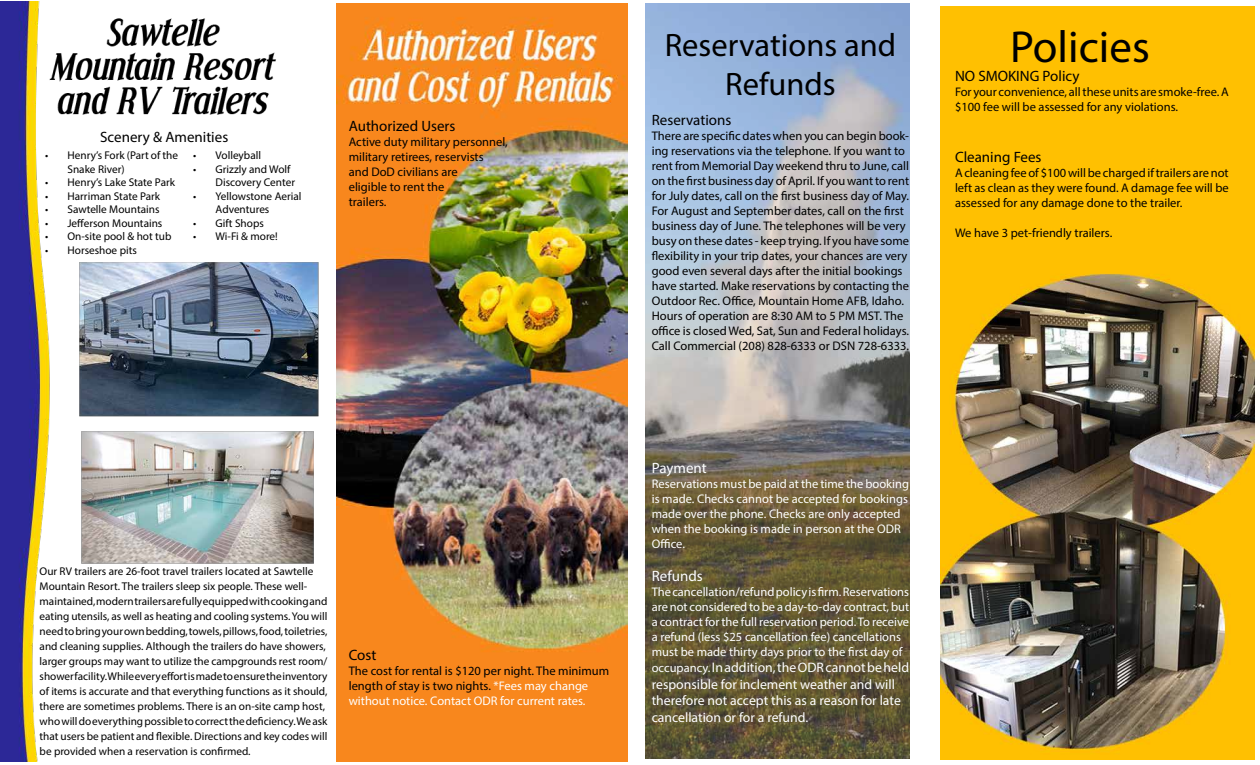
<style>
.page{position:relative;width:1260px;height:765px;background:#fff}
.page>*{position:absolute;margin:0;border:0;box-sizing:border-box;transform-origin:0 0}
.t1{font:45px "Myriad Pro";color:#000}
.t2{font:32.5px/39px "Myriad Pro";color:#000;text-align:center}
.t3{font:15px "Myriad Pro";color:#000}
.t4{font:15px "Myriad Pro";color:#fff}
.t5{font:13.75px/16.5px "Myriad Pro";color:#fff}
.t6{font:12.5px/15px "Myriad Pro";color:#000}
.t7{font:12.5px/15px "Myriad Pro";color:#fff}
.t8{font:11.25px/15px "Myriad Pro";color:#000}
.s1{color:#fff}
.s2{font-size:12.5px}
</style>
<div class="page">
<img style="left:940px;top:6px;width:315px;height:754px">
<img style="left:337px;top:4px;width:290px;height:757px">
<img style="left:0;top:1px;width:319px;height:760px">
<img style="left:645px;top:3px;width:264px;height:756px">
<p class="t3" style="left:100px;top:128px;width:130px">Scenery &amp; Amenities</p>
<p class="t8" style="left:68px;top:149px;width:112px;line-height:13.5px;text-indent:-22px">• Henry’s Fork (Part of the<br>Snake River)</p>
<p class="t8" style="left:45px;top:175px;width:132px">• Henry’s Lake State Park</p>
<p class="t8" style="left:45px;top:188px;width:117px">• Harriman State Park</p>
<p class="t8" style="left:45px;top:202px;width:116px">• Sawtelle Mountains</p>
<p class="t8" style="left:45px;top:215px;width:119px">• Jefferson Mountains</p>
<p class="t8" style="left:45px;top:229px;width:128px">• On-site pool &amp; hot tub</p>
<p class="t8" style="left:45px;top:242px;width:93px">• Horseshoe pits</p>
<p class="t8" style="left:193px;top:148px;width:69px">• Volleyball</p>
<p class="t8" style="left:216px;top:162px;width:81px;line-height:13.5px;text-indent:-22px">• Grizzly and Wolf<br>Discovery Center</p>
<p class="t8" style="left:216px;top:189px;width:87px;line-height:13.5px;text-indent:-22px">• Yellowstone Aerial<br>Adventures</p>
<p class="t8" style="left:193px;top:215px;width:72px">• Gift Shops</p>
<p class="t8" style="left:193px;top:229px;width:86px">• Wi-Fi &amp; more!</p>
<p class="t3" style="left:349px;top:117px;width:108px">Authorized Users</p>
<p class="t6" style="left:349px;top:134px;width:160px">Active duty military personnel, military retirees, reservists<br>and DoD civilians are<br>eligible to rent the<br>trailers.</p>
<h2 class="t2" style="left:665px;top:25px;width:233px">Reservations and<br>Refunds</h2>
<p class="t3" style="left:652px;top:111px;width:81px">Reservations</p>
<p class="t6" style="left:652px;top:128px;width:259px">There are specific dates when you can begin book&shy;ing reservations via the telephone. If you want to rent from Memorial Day weekend thru to June, call on the first business day of April. If you want to rent for July dates, call on the first business day of May.<br>For August and September dates, call on the first business day of June. The telephones will be very busy on these dates - keep trying. If you have some flexibility in your trip dates, your chances are very good even several days after the initial bookings have started. Make reservations by contacting the Outdoor Rec. Office, Mountain Home AFB, Idaho.<br>Hours of operation are 8:30 AM to 5 PM MST. The office is closed Wed, Sat, Sun and Federal holidays.<br>Call Commercial (208) 828-6333 or DSN 728-6333.</p>
<p class="t8" style="left:40px;top:564px;width:289px">Our RV trailers are 26-foot travel trailers located at Sawtelle Mountain Resort. The trailers sleep six people. These well&shy;maintained, modern trailers are fully equipped with cooking and eating utensils, as well as heating and cooling systems. You will need to bring your own bedding, towels, pillows, food, toiletries, and cleaning supplies. Although the trailers do have showers, larger groups may want to utilize the campgrounds rest room/ shower facility. While every effort is made to ensure the inventory of items is accurate and that everything functions as it should, there are sometimes problems. There is an on-site camp host, who will do everything possible to correct the deficiency. We ask that users be patient and flexible. Directions and key codes will be provided when a reservation is confirmed.</p>
<p class="t3" style="left:349px;top:646px;width:29px">Cost</p>
<p class="t6" style="left:349px;top:663px;width:262px">The cost for rental is $120 per night. The minimum length of stay is two nights. <span class="s1">*Fees may change without notice. Contact ODR for current rates.</span></p>
<p class="t4" style="left:652px;top:459px;width:57px">Payment</p>
<p class="t7" style="left:652px;top:476px;width:259px">Reservations must be paid at the time the booking is made. Checks cannot be accepted for bookings made over the phone. Checks are only accepted when the booking is made in person at the ODR Office.</p>
<p class="t4" style="left:652px;top:567px;width:53px">Refunds</p>
<p class="t7" style="left:652px;top:584px;width:259px">The cancellation/refund policy is firm. Reservations are not considered to be a day-to-day contract, but a contract for the full reservation period. To receive a refund (less $25 cancellation fee) cancellations must be made thirty days prior to the first day of</p>
<p class="t5" style="left:652px;top:659px;width:259px"><span class="s2">occupancy.</span> In addition, the ODR cannot be held responsible for inclement weather and will therefore not accept this as a reason for late cancellation or for a refund.</p>
<h1 class="t1" style="left:1010px;top:19px;width:141px">Policies</h1>
<p class="t3" style="left:955px;top:67px;width:126px">NO SMOKING Policy</p>
<p class="t6" style="left:955px;top:84px;width:275px">For your convenience, all these units are smoke-free. A $100 fee will be assessed for any violations.</p>
<p class="t3" style="left:955px;top:148px;width:88px">Cleaning Fees</p>
<p class="t6" style="left:955px;top:165px;width:275px;text-align:justify">A cleaning fee of $100 will be charged if trailers are not left as clean as they were found. A damage fee will be assessed for any damage done to the trailer.</p>
<p class="t6" style="left:955px;top:225px;width:159px">We have 3 pet-friendly trailers.</p>
</div>
